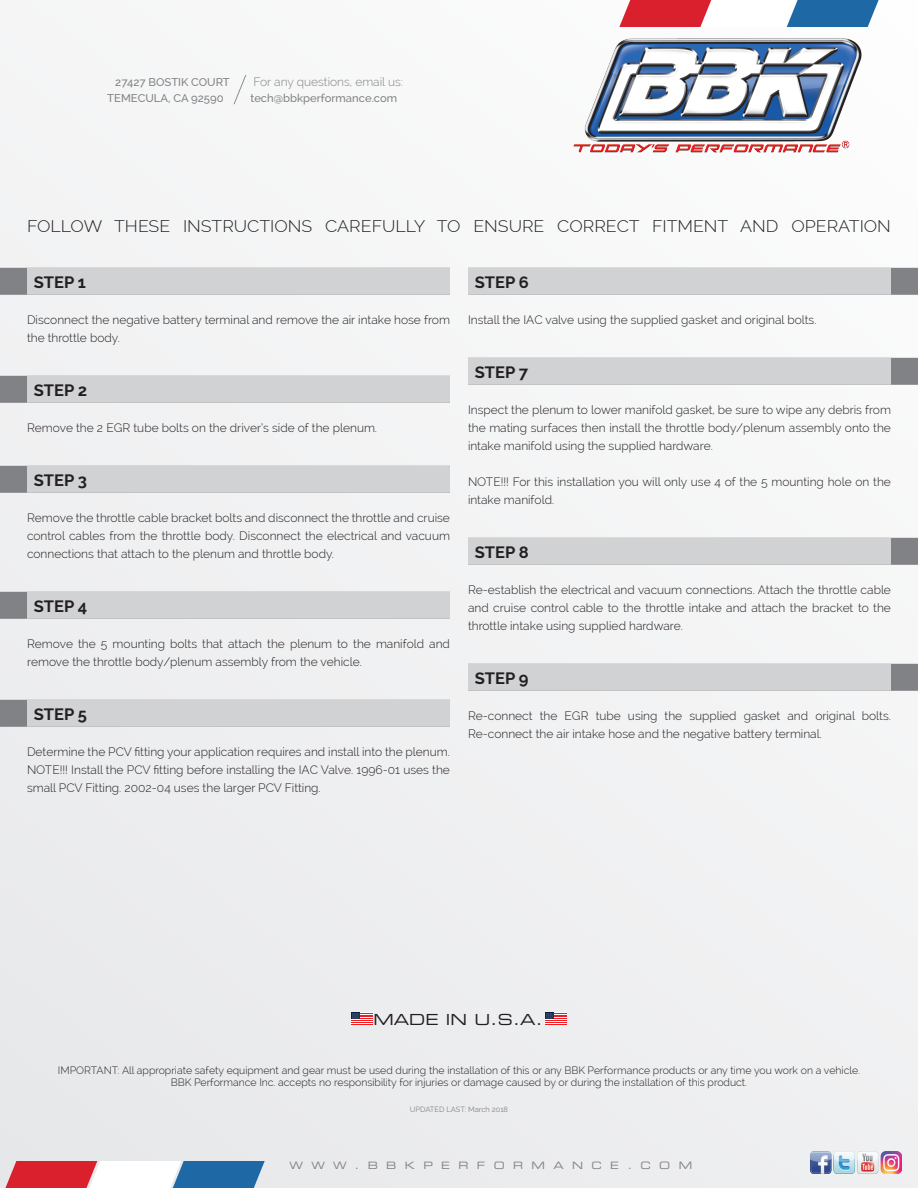
<style>
.page{position:relative;width:918px;height:1188px;background:#f1f2f3}
.page>*{position:absolute;margin:0;border:0;box-sizing:border-box;transform-origin:0 0}
.t1{font:300 16.5px "Raleway";color:#231f20;scale:1.07 1}
.Step_LEFT_SIDE{font:700 16.5px "Raleway";color:#231f20}
.Step_RIGHT_SIDE{font:700 16.5px "Raleway";color:#231f20}
.t2{font:15.3px "Eurostile Extended Two";color:#231f20}
.Install_Body{font:300 12px/18px "Raleway";color:#231f20}
.t3{font:300 12px "Raleway";color:#808285}
.t4{font:500 11.25px/16.5px "Raleway";color:#808285}
.t5{font:300 10.5px/12.6px "Raleway";color:#231f20;text-align:center}
.t6{font:10.2px "Eurostile Extended Two";letter-spacing:.83em;color:#808285}
.t7{font:7.5px "Raleway";color:#808285}
</style>
<div class="page">
<svg style="left:619px;top:0;width:265px;height:27px"></svg>
<svg style="left:0;top:1161px;width:265px;height:27px"></svg>
<img style="left:573px;top:37px;width:290px;height:117px">
<svg style="left:234px;top:75px;width:12px;height:30px"></svg>
<img style="left:810px;top:1152px;width:92px;height:21px">
<svg style="left:545px;top:1013px;width:22px;height:12px"></svg>
<svg style="left:351px;top:1013px;width:22px;height:12px"></svg>
<div style="left:0;top:268px;width:450px;height:27px;background:#808285"></div>
<div style="left:27px;top:268px;width:423px;height:27px;background:#d1d2d4"></div>
<div style="left:0;top:376px;width:450px;height:27px;background:#808285"></div>
<div style="left:27px;top:376px;width:423px;height:27px;background:#d1d2d4"></div>
<div style="left:0;top:466px;width:450px;height:27px;background:#808285"></div>
<div style="left:27px;top:466px;width:423px;height:27px;background:#d1d2d4"></div>
<div style="left:0;top:592px;width:450px;height:27px;background:#808285"></div>
<div style="left:27px;top:592px;width:423px;height:27px;background:#d1d2d4"></div>
<div style="left:0;top:700px;width:450px;height:27px;background:#808285"></div>
<div style="left:27px;top:700px;width:423px;height:27px;background:#d1d2d4"></div>
<div style="left:468px;top:268px;width:450px;height:27px;background:#808285"></div>
<div style="left:468px;top:268px;width:423px;height:27px;background:#d1d2d4"></div>
<div style="left:468px;top:358px;width:450px;height:27px;background:#808285"></div>
<div style="left:468px;top:358px;width:423px;height:27px;background:#d1d2d4"></div>
<div style="left:468px;top:538px;width:450px;height:27px;background:#808285"></div>
<div style="left:468px;top:538px;width:423px;height:27px;background:#d1d2d4"></div>
<div style="left:468px;top:664px;width:450px;height:27px;background:#808285"></div>
<div style="left:468px;top:664px;width:423px;height:27px;background:#d1d2d4"></div>
<p class="t4" style="left:107px;top:73px;width:124px;text-indent:8px">27427 BOSTIK COURT<br>TEMECULA, CA 92590</p>
<p class="t3" style="left:253px;top:75px;width:151px">For any questions, email us:</p>
<p class="t4" style="left:250px;top:90px;width:148px">tech@bbkperformance.com</p>
<h1 class="t1" style="left:27px;top:216px;width:809px">FOLLOW THESE INSTRUCTIONS CAREFULLY TO ENSURE CORRECT FITMENT AND OPERATION</h1>
<p class="Step_LEFT_SIDE" style="left:34px;top:273px;width:54px">STEP 1</p>
<p class="Install_Body" style="left:27px;top:311px;width:424px">Disconnect the negative battery terminal and remove the air intake hose from the throttle body.</p>
<p class="Step_LEFT_SIDE" style="left:34px;top:381px;width:55px">STEP 2</p>
<p class="Install_Body" style="left:27px;top:419px;width:352px">Remove the 2 EGR tube bolts on the driver’s side of the plenum.</p>
<p class="Step_LEFT_SIDE" style="left:34px;top:471px;width:55px">STEP 3</p>
<p class="Install_Body" style="left:27px;top:509px;width:425px;text-align:justify">Remove the throttle cable bracket bolts and disconnect the throttle and cruise control cables from the throttle body. Disconnect the electrical and vacuum connections that attach to the plenum and throttle body.</p>
<p class="Step_LEFT_SIDE" style="left:34px;top:597px;width:55px">STEP 4</p>
<p class="Install_Body" style="left:27px;top:635px;width:425px">Remove the 5 mounting bolts that attach the plenum to the manifold and remove the throttle body/plenum assembly from the vehicle.</p>
<p class="Step_LEFT_SIDE" style="left:34px;top:705px;width:55px">STEP 5</p>
<p class="Install_Body" style="left:27px;top:743px;width:424px;text-align:justify">Determine the PCV fitting your application requires and install into the plenum.<br>NOTE!!! Install the PCV fitting before installing the IAC Valve. 1996-01 uses the small PCV Fitting. 2002-04 uses the larger PCV Fitting.</p>
<p class="Step_RIGHT_SIDE" style="left:475px;top:273px;width:56px">STEP 6</p>
<p class="Install_Body" style="left:468px;top:311px;width:350px">Install the IAC valve using the supplied gasket and original bolts.</p>
<p class="Step_RIGHT_SIDE" style="left:475px;top:363px;width:55px">STEP 7</p>
<p class="Install_Body" style="left:468px;top:401px;width:425px;text-align:justify">Inspect the plenum to lower manifold gasket, be sure to wipe any debris from the mating surfaces then install the throttle body/plenum assembly onto the intake manifold using the supplied hardware.</p>
<p class="Install_Body" style="left:468px;top:473px;width:424px">NOTE!!! For this installation you will only use 4 of the 5 mounting hole on the intake manifold.</p>
<p class="Step_RIGHT_SIDE" style="left:475px;top:543px;width:56px">STEP 8</p>
<p class="Install_Body" style="left:468px;top:581px;width:424px;text-align:justify">Re-establish the electrical and vacuum connections. Attach the throttle cable and cruise control cable to the throttle intake and attach the bracket to the throttle intake using supplied hardware.</p>
<p class="Step_RIGHT_SIDE" style="left:475px;top:669px;width:55px">STEP 9</p>
<p class="Install_Body" style="left:468px;top:707px;width:425px">Re-connect the EGR tube using the supplied gasket and original bolts.<br>Re-connect the air intake hose and the negative battery terminal.</p>
<p class="t2" style="left:373px;top:1009px;width:171px">MADE IN U.S.A.</p>
<p class="t5" style="left:58px;top:1064px;width:804px">IMPORTANT: All appropriate safety equipment and gear must be used during the installation of this or any BBK Performance products or any time you work on a vehicle.<br>BBK Performance Inc. accepts no responsibility for injuries or damage caused by or during the installation of this product.</p>
<p class="t7" style="left:410px;top:1105px;width:100px">UPDATED LAST: March 2018</p>
<p class="t6" style="left:289px;top:1158px;width:404px">WWW.BBKPERFORMANCE.COM</p>
</div>
